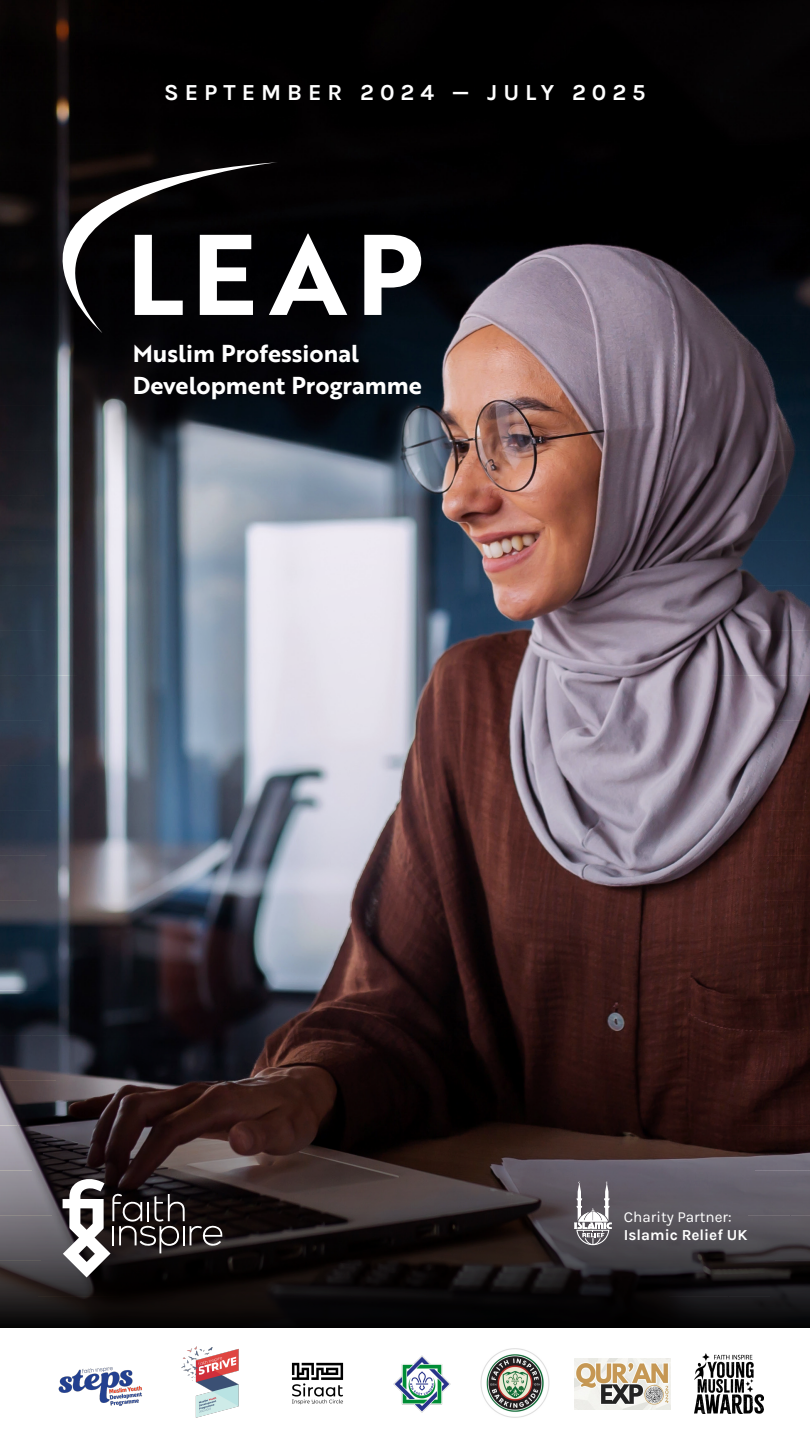
<style>
.page{position:relative;width:810px;height:1440px;background:#fff}
.page>*{position:absolute;margin:0;border:0;box-sizing:border-box;transform-origin:0 0}
.t1{font:23.85px/32.2px "Brother 1816 Bold";color:#fff}
.t2{font:700 22.95px "Karla";letter-spacing:.26em;color:#fff}
.t3{font:15.3px "Karla";color:#fff}
.t4{font:700 15.3px "Karla";color:#fff}
</style>
<div class="page">
<img style="left:0;top:0;width:810px;height:1328px">
<svg style="left:63px;top:1179px;width:159px;height:98px"></svg>
<svg style="left:574px;top:1182px;width:38px;height:63px"></svg>
<svg style="left:278px;top:234px;width:69px;height:81px"></svg>
<svg style="left:364px;top:235px;width:57px;height:80px"></svg>
<svg style="left:0;top:162px;width:278px;height:171px;background:#2d2c2d"></svg>
<img style="left:58px;top:1367px;width:84px;height:39px">
<img style="left:181px;top:1346px;width:58px;height:72px">
<img style="left:291px;top:1362px;width:53px;height:43px">
<img style="left:393px;top:1355px;width:58px;height:58px">
<img style="left:481px;top:1349px;width:69px;height:69px">
<img style="left:694px;top:1354px;width:70px;height:60px">
<img style="left:574px;top:1358px;width:96px;height:51px">
<p class="t2" style="left:164px;top:77px;width:483px">SEPTEMBER 2024 — JULY 2025</p>
<p class="t1" style="left:133px;top:337px;width:291px">Muslim Professional<br>Development Programme</p>
<p class="t3" style="left:624px;top:1207px;width:109px">Charity Partner:</p>
<p class="t4" style="left:624px;top:1225px;width:125px">Islamic Relief UK</p>
</div>
